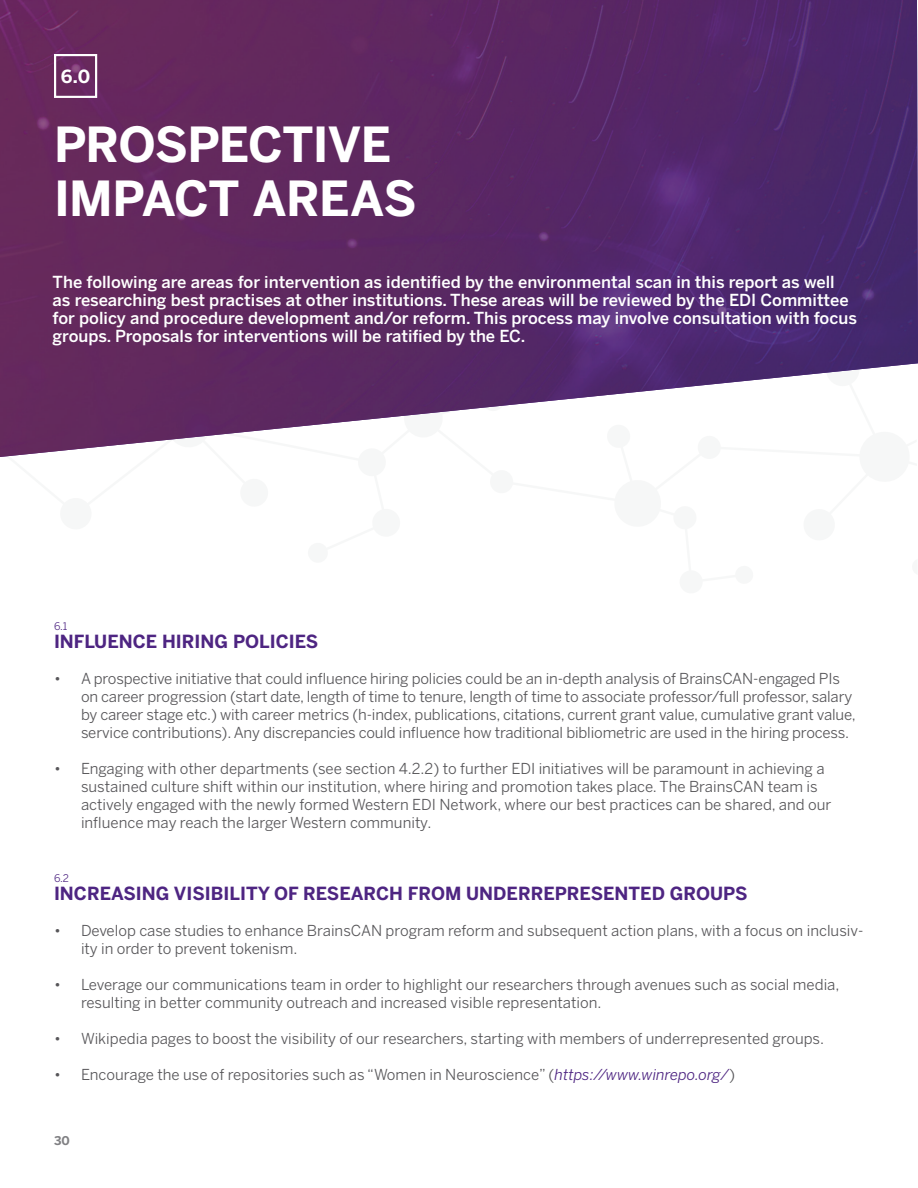
<style>
.page{position:relative;width:918px;height:1188px;background:#fff}
.page>*{position:absolute;margin:0;border:0;box-sizing:border-box;transform-origin:0 0}
.Section_Titles{font:700 48px/54px "Benton Sans";letter-spacing:-.02em;color:#fff}
.Subsections{font:700 18px "Benton Sans";color:#4e2582}
.Section_Titles-2{font:700 18px "Benton Sans";color:#fff}
.t1{font:500 16.5px/18px "Benton Sans";color:#fff}
.t2{font:15px/18px "Benton Sans";letter-spacing:-.01em;color:#575659}
.t3{font:700 12px "Benton Sans";color:#808083}
.Section_Numbers{font:10.5px "Benton Sans";color:#4e2582}
.s1{font-style:italic;color:#4e2582}
</style>
<div class="page">
<img style="left:0;top:0;width:918px;height:457px">
<div style="left:54px;top:54px;width:43px;height:44px;border:2px solid #fff"></div>
<p class="Section_Titles-2" style="left:61px;top:66px;width:31px">6.0</p>
<p class="Section_Titles" style="left:54px;top:117px;width:364px">PROSPECTIVE<br>IMPACT AREAS</p>
<p class="t1" style="left:53px;top:273px;width:806px">The following are areas for intervention as identified by the environmental scan in this report as well<br>as researching best practises at other institutions. These areas will be reviewed by the EDI Committee for policy and procedure development and/or reform. This process may involve consultation with focus groups. Proposals for interventions will be ratified by the EC.</p>
<p class="Section_Numbers" style="left:54px;top:620px;width:15px">6.1</p>
<p class="Subsections" style="left:54px;top:631px;width:266px">INFLUENCE HIRING POLICIES</p>
<p class="t2" style="left:81px;top:669px;width:776px;text-indent:-27px">• A prospective initiative that could influence hiring policies could be an in-depth analysis of BrainsCAN-engaged PIs on career progression (start date, length of time to tenure, length of time to associate professor/full professor, salary by career stage etc.) with career metrics (h-index, publications, citations, current grant value, cumulative grant value, service contributions). Any discrepancies could influence how traditional bibliometric are used in the hiring process.</p>
<p class="t2" style="left:81px;top:759px;width:752px;text-indent:-27px">• Engaging with other departments (see section 4.2.2) to further EDI initiatives will be paramount in achieving a sustained culture shift within our institution, where hiring and promotion takes place. The BrainsCAN team is actively engaged with the newly formed Western EDI Network, where our best practices can be shared, and our influence may reach the larger Western community.</p>
<p class="Section_Numbers" style="left:54px;top:872px;width:17px">6.2</p>
<p class="Subsections" style="left:54px;top:883px;width:695px">INCREASING VISIBILITY OF RESEARCH FROM UNDERREPRESENTED GROUPS</p>
<p class="t2" style="left:81px;top:921px;width:784px;text-indent:-27px">• Develop case studies to enhance BrainsCAN program reform and subsequent action plans, with a focus on inclusiv&shy;ity in order to prevent tokenism.</p>
<p class="t2" style="left:81px;top:975px;width:760px;text-indent:-27px">• Leverage our communications team in order to highlight our researchers through avenues such as social media, resulting in better community outreach and increased visible representation.</p>
<p class="t2" style="left:54px;top:1029px;width:772px">• Wikipedia pages to boost the visibility of our researchers, starting with members of underrepresented groups.</p>
<p class="t2" style="left:54px;top:1065px;width:683px">• Encourage the use of repositories such as “Women in Neuroscience” (<span class="s1">https://www.winrepo.org/</span>)</p>
<p class="t3" style="left:54px;top:1133px;width:17px">30</p>
</div>
